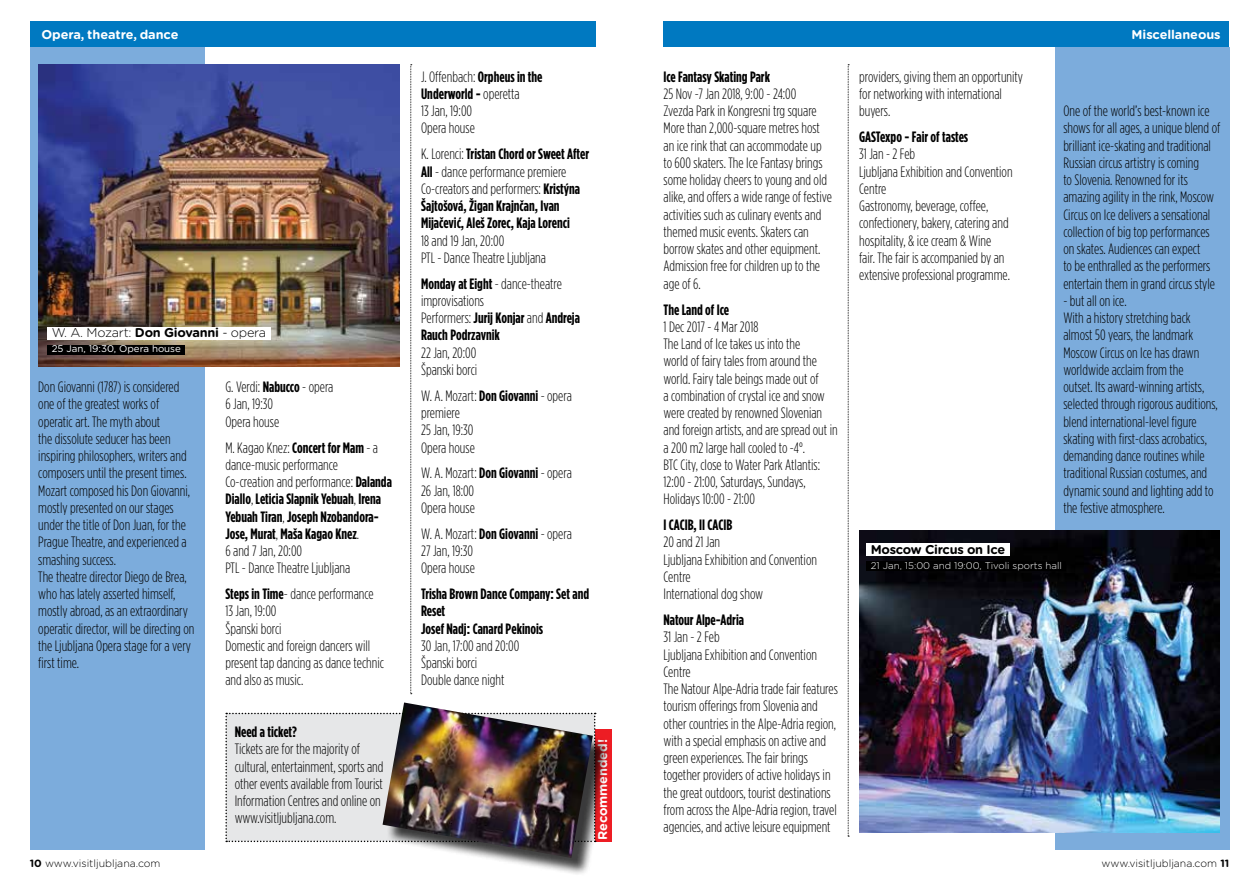
<style>
.page{position:relative;width:1259px;height:893px;background:#fff}
.page>*{position:absolute;margin:0;border:0;box-sizing:border-box;transform-origin:0 0}
.t1{font:300 15px/17.2px "Gotham Condensed";color:#000}
.t2{font:700 15px/17.2px "Gotham Condensed";color:#000}
.t3{font:700 12.75px "Gotham Rounded";letter-spacing:-.005em;color:#fff}
.t4{font:300 12.75px "Gotham Rounded";letter-spacing:-.02em;color:#000}
.t5{font:700 12.75px "Gotham Rounded";letter-spacing:-.02em;color:#000}
.t6{font:300 10.5px "Gotham Rounded";color:#000}
.t7{font:300 9.75px "Gotham Rounded";color:#fff}
.t8{font:9.75px "Gotham Rounded";color:#fff}
.s1{font-weight:700}
.s2{font-weight:300}
</style>
<div class="page">
<svg style="left:410px;top:64px;width:2px;height:630px"></svg>
<svg style="left:848px;top:64px;width:1px;height:773px"></svg>
<div style="left:663px;top:21px;width:566px;height:26px;background:#0079c1"></div>
<div style="left:1054px;top:47px;width:175px;height:802px;background:#7cacdc"></div>
<img style="left:859px;top:530px;width:360px;height:302px">
<div style="left:866px;top:543px;width:143px;height:13px;background:#fff"></div>
<div style="left:866px;top:561px;width:200px;height:10px;background:#000"></div>
<div style="left:30px;top:21px;width:565px;height:26px;background:#0079c1"></div>
<div style="left:30px;top:47px;width:175px;height:802px;background:#7cacdc"></div>
<img style="left:38px;top:64px;width:362px;height:302px">
<div style="left:47px;top:327px;width:224px;height:13px;background:#fff"></div>
<div style="left:47px;top:345px;width:138px;height:9px;background:#000"></div>
<div style="left:595px;top:729px;width:17px;height:113px;background:#ed1d24"></div>
<div style="left:225px;top:713px;width:157px;height:129px;background:#e6e7e8"></div>
<div style="left:385px;top:705px;width:226px;height:171px;background:#000;opacity:.75"></div>
<img style="left:382px;top:702px;width:211px;height:156px">
<p class="t3" style="left:41px;top:25px;width:138px">Opera, theatre, dance</p>
<p class="t4" style="left:52px;top:324px;width:216px">W. A. Mozart: <span class="s1">Don Giovanni</span> - opera</p>
<p class="t8" style="left:52px;top:342px;width:131px">25 Jan, 19:30, Opera house</p>
<p class="t1" style="left:38px;top:378px;width:158px">Don Giovanni (1787) is considered one of the greatest works of operatic art. The myth about<br>the dissolute seducer has been inspiring philosophers, writers and composers until the present times.<br>Mozart composed his Don Giovanni, mostly presented on our stages under the title of Don Juan, for the<br>Prague Theatre, and experienced a smashing success.<br>The theatre director Diego de Brea, who has lately asserted himself, mostly abroad, as an extraordinary operatic director, will be directing on the Ljubljana Opera stage for a very first time.</p>
<p class="t1" style="left:225px;top:378px;width:109px">G. Verdi: <span class="s1">Nabucco</span> - opera<br>6 Jan, 19:30<br>Opera house</p>
<p class="t1" style="left:225px;top:439px;width:168px">M. Kagao Knez: <span class="s1">Concert for Mam</span> - a dance-music performance<br>Co-creation and performance: <span class="s1">Dalanda<br>Diallo</span>, <span class="s1">Leticia Slapnik Yebuah</span>, <span class="s1">Irena<br>Yebuah Tiran</span>, <span class="s1">Joseph Nzobandora-<br>Jose, Murat</span>, <span class="s1">Maša Kagao Knez</span>.<br>6 and 7 Jan, 20:00<br>PTL - Dance Theatre Ljubljana</p>
<p class="t1" style="left:225px;top:585px;width:160px"><span class="s1">Steps in Time</span>- dance performance<br>13 Jan, 19:00<br>Španski borci<br>Domestic and foreign dancers will present tap dancing as dance technic and also as music.</p>
<p class="t2" style="left:235px;top:723px;width:64px">Need a ticket?</p>
<p class="t1" style="left:235px;top:740px;width:150px">Tickets are for the majority of cultural, entertainment, sports and other events available from Tourist Information Centres and online on www.visitljubljana.com.</p>
<p class="t1" style="left:421px;top:68px;width:123px">J. Offenbach: <span class="s1">Orpheus in the<br>Underworld -</span> operetta<br>13 Jan, 19:00<br>Opera house</p>
<p class="t2" style="left:421px;top:145px;width:169px"><span class="s2">K. Lorenci:</span> Tristan Chord or Sweet After All <span class="s2">- dance performance premiere Co-creators and performers:</span> Kristýna Šajtošová, Žigan Krajnčan, Ivan Mijačević, Aleš Zorec, Kaja Lorenci</p>
<p class="t1" style="left:421px;top:232px;width:126px">18 and 19 Jan, 20:00<br>PTL - Dance Theatre Ljubljana</p>
<p class="t2" style="left:421px;top:275px;width:160px">Monday at Eight <span class="s2">- dance-theatre improvisations<br>Performers:</span> Jurij Konjar <span class="s2">and</span> Andreja<br>Rauch Podrzavnik</p>
<p class="t1" style="left:421px;top:344px;width:58px">22 Jan, 20:00<br>Španski borci</p>
<p class="t1" style="left:421px;top:387px;width:152px">W. A. Mozart: <span class="s1">Don Giovanni</span> - opera premiere<br>25 Jan, 19:30<br>Opera house</p>
<p class="t1" style="left:421px;top:464px;width:152px">W. A. Mozart: <span class="s1">Don Giovanni</span> - opera<br>26 Jan, 18:00<br>Opera house</p>
<p class="t1" style="left:421px;top:525px;width:152px">W. A. Mozart: <span class="s1">Don Giovanni</span> - opera<br>27 Jan, 19:30<br>Opera house</p>
<p class="t2" style="left:421px;top:585px;width:169px">Trisha Brown Dance Company: Set and<br>Reset<br>Josef Nadj: Canard Pekinois</p>
<p class="t1" style="left:421px;top:637px;width:100px">30 Jan, 17:00 and 20:00<br>Španski borci<br>Double dance night</p>
<p class="t3" style="left:593px;top:840px;width:102px;rotate:-90deg">Recommended!</p>
<p class="t2" style="left:663px;top:68px;width:108px">Ice Fantasy Skating Park</p>
<p class="t1" style="left:663px;top:85px;width:170px">25 Nov -7 Jan 2018, 9:00 - 24:00<br>Zvezda Park in Kongresni trg square More than 2,000-square metres host an ice rink that can accommodate up to 600 skaters. The Ice Fantasy brings some holiday cheers to young and old alike, and offers a wide range of festive activities such as culinary events and themed music events. Skaters can borrow skates and other equipment.<br>Admission free for children up to the age of 6.</p>
<p class="t2" style="left:663px;top:301px;width:67px">The Land of Ice</p>
<p class="t1" style="left:663px;top:318px;width:176px">1 Dec 2017 - 4 Mar 2018<br>The Land of Ice takes us into the<br>world of fairy tales from around the world. Fairy tale beings made out of<br>a combination of crystal ice and snow were created by renowned Slovenian and foreign artists, and are spread out in a 200 m2 large hall cooled to -4°.<br>BTC City, close to Water Park Atlantis:<br>12:00 - 21:00, Saturdays, Sundays, Holidays 10:00 - 21:00</p>
<p class="t2" style="left:663px;top:516px;width:70px">I CACIB, II CACIB</p>
<p class="t1" style="left:663px;top:533px;width:155px">20 and 21 Jan<br>Ljubljana Exhibition and Convention<br>Centre<br>International dog show</p>
<p class="t2" style="left:663px;top:611px;width:82px">Natour Alpe-Adria</p>
<p class="t1" style="left:663px;top:628px;width:176px">31 Jan - 2 Feb<br>Ljubljana Exhibition and Convention Centre<br>The Natour Alpe-Adria trade fair features tourism offerings from Slovenia and other countries in the Alpe-Adria region, with a special emphasis on active and green experiences. The fair brings together providers of active holidays in the great outdoors, tourist destinations from across the Alpe-Adria region, travel agencies, and active leisure equipment</p>
<p class="t1" style="left:859px;top:68px;width:165px">providers, giving them an opportunity for networking with international buyers.</p>
<p class="t2" style="left:859px;top:128px;width:111px">GASTexpo - Fair of tastes</p>
<p class="t1" style="left:859px;top:145px;width:155px">31 Jan - 2 Feb<br>Ljubljana Exhibition and Convention<br>Centre<br>Gastronomy, beverage, coffee, confectionery, bakery, catering and hospitality, &amp; ice cream &amp; Wine<br>fair. The fair is accompanied by an extensive professional programme.</p>
<p class="t3" style="left:1131px;top:25px;width:91px">Miscellaneous</p>
<p class="t1" style="left:1063px;top:102px;width:158px">One of the world’s best-known ice shows for all ages, a unique blend of brilliant ice-skating and traditional Russian circus artistry is coming<br>to Slovenia. Renowned for its amazing agility in the rink, Moscow Circus on Ice delivers a sensational collection of big top performances on skates. Audiences can expect<br>to be enthralled as the performers entertain them in grand circus style</p>
<p class="t1" style="left:1063px;top:292px;width:156px">- but all on ice.<br>With a history stretching back almost 50 years, the landmark<br>Moscow Circus on Ice has drawn worldwide acclaim from the<br>outset. Its award-winning artists, selected through rigorous auditions, blend international-level figure skating with first-class acrobatics, demanding dance routines while traditional Russian costumes, and dynamic sound and lighting add to the festive atmosphere.</p>
<p class="t5" style="left:871px;top:540px;width:136px">Moscow Circus on Ice</p>
<p class="t7" style="left:871px;top:559px;width:193px">21 Jan, 15:00 and 19:00, Tivoli sports hall</p>
<p class="t6" style="left:30px;top:857px;width:132px"><span class="s1">10</span> www.visitljubljana.com</p>
<p class="t6" style="left:1101px;top:857px;width:129px">www.visitljubljana.com <span class="s1">11</span></p>
</div>
